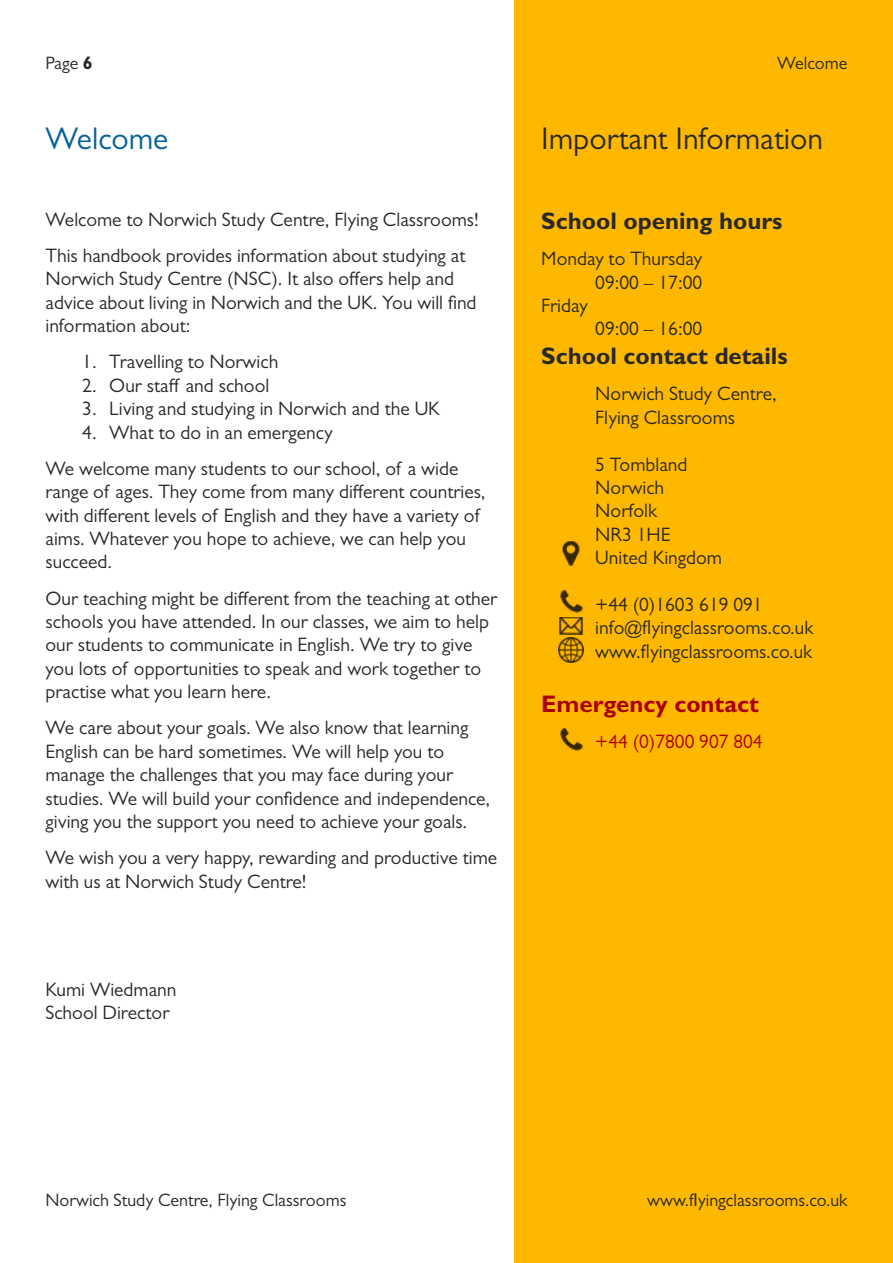
<style>
.page{position:relative;width:893px;height:1263px;background:#fff}
.page>*{position:absolute;margin:0;border:0;box-sizing:border-box;transform-origin:0 0}
.t1{font:31.5px "Gill Sans";color:#282827}
.t2{font:31.5px "Gill Sans";color:#056296}
.t3{font:700 24px "Gill Sans Std";color:#282827}
.t4{font:700 24px "Gill Sans Std";color:#a00}
.t5{font:19.5px/23.4px "Gill Sans";color:#282827}
.t6{font:19.5px "Gill Sans";color:#a00}
.t7{font:18px "Gill Sans";color:#282827}
.s1{font-family:"Gill Sans Std";font-weight:700}
</style>
<div class="page">
<div style="left:514px;top:0;width:379px;height:1263px;background:#ffb800"></div>
<img style="left:559px;top:638px;width:25px;height:25px">
<img style="left:559px;top:617px;width:25px;height:18px">
<img style="left:560px;top:590px;width:23px;height:23px">
<img style="left:560px;top:728px;width:23px;height:23px">
<img style="left:562px;top:541px;width:18px;height:25px">
<p class="t7" style="left:45px;top:53px;width:49px">Page <span class="s1">6</span></p>
<p class="t7" style="left:777px;top:53px;width:72px">Welcome</p>
<h1 class="t2" style="left:45px;top:120px;width:124px">Welcome</h1>
<h1 class="t1" style="left:541px;top:120px;width:283px">Important Information</h1>
<p class="t5" style="left:45px;top:201px;width:435px;line-height:36.2px">Welcome to Norwich Study Centre, Flying Classrooms!<br>This handbook provides information about studying at</p>
<p class="t5" style="left:45px;top:267px;width:433px">Norwich Study Centre (NSC). It also offers help and advice about living in Norwich and the UK. You will find information about:</p>
<p class="t5" style="left:82px;top:350px;width:198px">1. Travelling to Norwich</p>
<p class="t5" style="left:82px;top:373px;width:189px">2. Our staff and school</p>
<p class="t5" style="left:82px;top:397px;width:359px">3. Living and studying in Norwich and the UK</p>
<p class="t5" style="left:45px;top:414px;width:414px;line-height:36.2px;text-indent:37px">4. What to do in an emergency<br>We welcome many students to our school, of a wide</p>
<p class="t5" style="left:45px;top:480px;width:442px">range of ages. They come from many different countries, with different levels of English and they have a variety of aims. Whatever you hope to achieve, we can help you succeed.</p>
<p class="t5" style="left:45px;top:586px;width:453px">Our teaching might be different from the teaching at other schools you have attended. In our classes, we aim to help our students to communicate in English. We try to give you lots of opportunities to speak and work together to practise what you learn here.</p>
<p class="t5" style="left:45px;top:716px;width:446px">We care about your goals. We also know that learning English can be hard sometimes. We will help you to manage the challenges that you may face during your studies. We will build your confidence and independence, giving you the support you need to achieve your goals.</p>
<p class="t5" style="left:45px;top:846px;width:453px">We wish you a very happy, rewarding and productive time with us at Norwich Study Centre!</p>
<p class="t5" style="left:45px;top:978px;width:132px">Kumi Wiedmann<br>School Director</p>
<p class="t3" style="left:541px;top:207px;width:243px">School opening hours</p>
<p class="t5" style="left:541px;top:247px;width:162px">Monday to Thursday</p>
<p class="t5" style="left:595px;top:270px;width:108px">09:00 – 17:00</p>
<p class="t5" style="left:541px;top:294px;width:48px">Friday</p>
<p class="t5" style="left:595px;top:317px;width:108px">09:00 – 16:00</p>
<p class="t3" style="left:541px;top:342px;width:248px">School contact details</p>
<p class="t5" style="left:595px;top:382px;width:183px">Norwich Study Centre,<br>Flying Classrooms</p>
<p class="t5" style="left:595px;top:452px;width:128px">5 Tombland<br>Norwich<br>Norfolk<br>NR3 1HE<br>United Kingdom</p>
<p class="t5" style="left:595px;top:593px;width:220px">+44 (0)1603 619 091 info@flyingclassrooms.co.uk www.flyingclassrooms.co.uk</p>
<p class="t4" style="left:541px;top:690px;width:219px">Emergency contact</p>
<p class="t6" style="left:595px;top:730px;width:169px">+44 (0)7800 907 804</p>
<p class="t7" style="left:45px;top:1189px;width:302px">Norwich Study Centre, Flying Classrooms</p>
<p class="t7" style="left:647px;top:1189px;width:202px">www.flyingclassrooms.co.uk</p>
</div>
